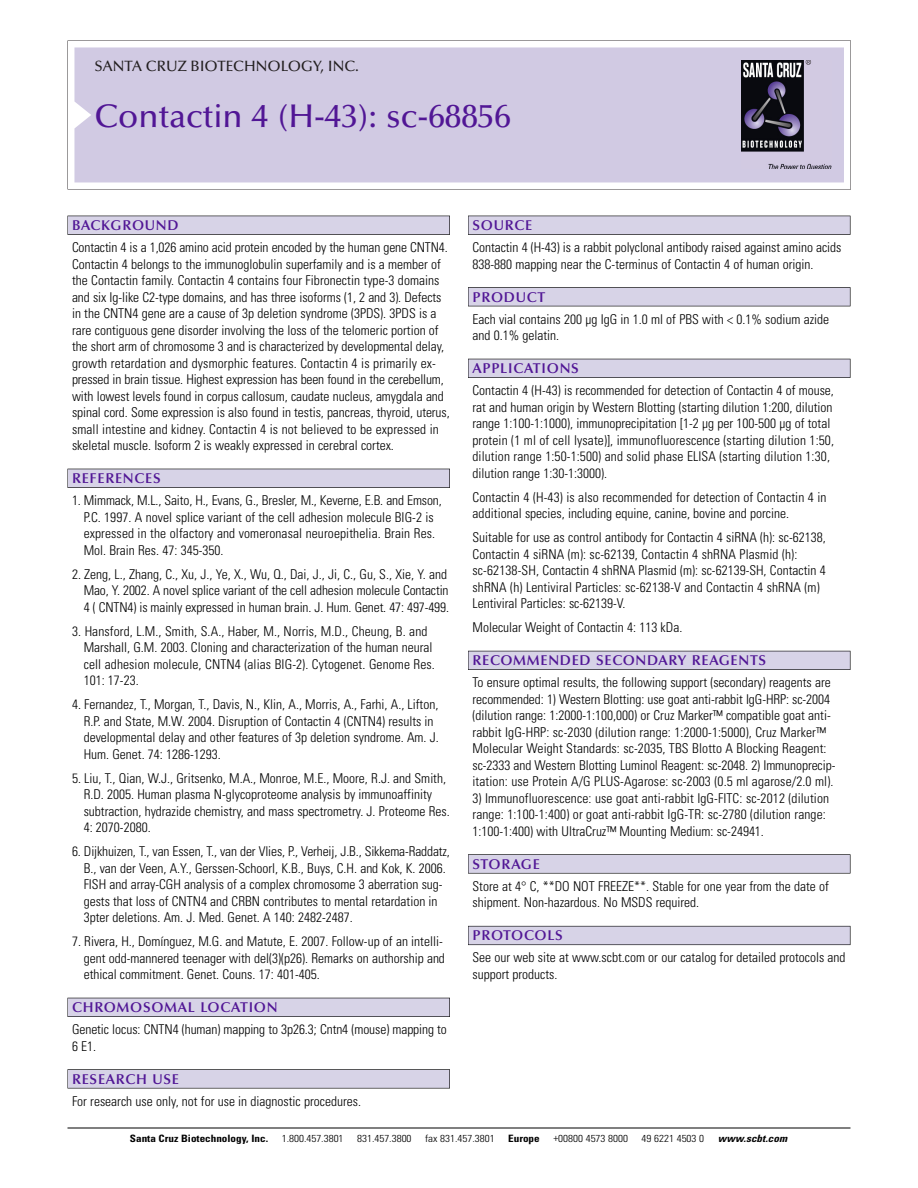
<style>
.page{position:relative;width:918px;height:1188px;background:#fff}
.page>*{position:absolute;margin:0;border:0;box-sizing:border-box;transform-origin:0 0}
.t1{font:500 33px "Optima";color:#511695}
.t2{font:500 15px "Optima";color:#231f20}
.t3{font:600 14.25px "Optima";letter-spacing:.05em;color:#511695}
.t4{font:300 condensed 13.5px/16.5px "Univers";color:#000}
.t5{font:300 condensed 10.2px "Univers";color:#000;scale:1.1 1}
.t6{font:700 condensed 10.2px "Univers";color:#000;scale:1.1 1}
.t7{font:italic 700 condensed 10.2px "Univers";letter-spacing:.005em;color:#000;scale:1.1 1}
</style>
<div class="page">
<svg style="left:68px;top:40px;width:783px;height:149px"></svg>
<div style="left:74px;top:47px;width:770px;height:135px;background:#d1cae3"></div>
<img style="left:741px;top:60px;width:90px;height:108px">
<div style="left:68px;top:216px;width:382px;height:19px;background:#525155"></div>
<div style="left:68px;top:216px;width:381px;height:18px;background:#d7d3e7"></div>
<div style="left:68px;top:469px;width:382px;height:19px;background:#515055"></div>
<div style="left:68px;top:469px;width:381px;height:18px;background:#d7d3e7"></div>
<div style="left:68px;top:998px;width:382px;height:19px;background:#525158"></div>
<div style="left:68px;top:998px;width:381px;height:18px;background:#d7d3e7"></div>
<div style="left:68px;top:1069px;width:382px;height:19px;background:#575759"></div>
<div style="left:68px;top:1070px;width:381px;height:18px;background:#d7d3e7"></div>
<div style="left:468px;top:216px;width:382px;height:19px;background:#525155"></div>
<div style="left:468px;top:216px;width:382px;height:18px;background:#d7d3e7"></div>
<div style="left:468px;top:287px;width:382px;height:19px;background:#525155"></div>
<div style="left:468px;top:288px;width:382px;height:18px;background:#d7d3e7"></div>
<div style="left:468px;top:359px;width:382px;height:19px;background:#525158"></div>
<div style="left:468px;top:359px;width:382px;height:18px;background:#d7d3e7"></div>
<div style="left:468px;top:651px;width:382px;height:19px;background:#54535a"></div>
<div style="left:468px;top:651px;width:382px;height:18px;background:#d7d3e7"></div>
<svg style="left:468px;top:854px;width:382px;height:20px"></svg>
<div style="left:468px;top:855px;width:382px;height:18px;background:#d7d3e7"></div>
<div style="left:468px;top:926px;width:382px;height:19px;background:#66646e"></div>
<div style="left:468px;top:926px;width:382px;height:18px;background:#d7d3e7"></div>
<hr style="left:68px;top:1128px;width:782px;height:1px;background:#000">
<p class="t2" style="left:94px;top:61px;width:266px">SANTA CRUZ BIOTECHNOLOGY, INC.</p>
<h1 class="t1" style="left:94px;top:103px;width:418px">Contactin 4 (H-43): sc-68856</h1>
<p class="t3" style="left:72px;top:219px;width:108px">BACKGROUND</p>
<p class="t4" style="left:72px;top:240px;width:379px">Contactin 4 is a 1,026 amino acid protein encoded by the human gene CNTN4.<br>Contactin 4 belongs to the immunoglobulin superfamily and is a member of the Contactin family. Contactin 4 contains four Fibronectin type-3 domains and six Ig-like C2-type domains, and has three isoforms (1, 2 and 3). Defects in the CNTN4 gene are a cause of 3p deletion syndrome (3PDS). 3PDS is a rare contiguous gene disorder involving the loss of the telomeric portion of the short arm of chromosome 3 and is characterized by developmental delay, growth retardation and dysmorphic features. Contactin 4 is primarily ex&shy;pressed in brain tissue. Highest expression has been found in the cerebellum, with lowest levels found in corpus callosum, caudate nucleus, amygdala and spinal cord. Some expression is also found in testis, pancreas, thyroid, uterus, small intestine and kidney. Contactin 4 is not believed to be expressed in skeletal muscle. Isoform 2 is weakly expressed in cerebral cortex.</p>
<p class="t3" style="left:72px;top:473px;width:90px">REFERENCES</p>
<p class="t4" style="left:84px;top:493px;width:360px;text-indent:-12px">1. Mimmack, M.L., Saito, H., Evans, G., Bresler, M., Keverne, E.B. and Emson, P.C. 1997. A novel splice variant of the cell adhesion molecule BIG-2 is expressed in the olfactory and vomeronasal neuroepithelia. Brain Res.<br>Mol. Brain Res. 47: 345-350.</p>
<p class="t4" style="left:84px;top:567px;width:367px;text-indent:-12px">2. Zeng, L., Zhang, C., Xu, J., Ye, X., Wu, Q., Dai, J., Ji, C., Gu, S., Xie, Y. and<br>Mao, Y. 2002. A novel splice variant of the cell adhesion molecule Contactin<br>4 ( CNTN4) is mainly expressed in human brain. J. Hum. Genet. 47: 497-499.</p>
<p class="t4" style="left:84px;top:624px;width:353px;text-indent:-12px">3. Hansford, L.M., Smith, S.A., Haber, M., Norris, M.D., Cheung, B. and Marshall, G.M. 2003. Cloning and characterization of the human neural cell adhesion molecule, CNTN4 (alias BIG-2). Cytogenet. Genome Res.<br>101: 17-23.</p>
<p class="t4" style="left:84px;top:697px;width:357px;text-indent:-12px">4. Fernandez, T., Morgan, T., Davis, N., Klin, A., Morris, A., Farhi, A., Lifton, R.P. and State, M.W. 2004. Disruption of Contactin 4 (CNTN4) results in developmental delay and other features of 3p deletion syndrome. Am. J.<br>Hum. Genet. 74: 1286-1293.</p>
<p class="t4" style="left:84px;top:771px;width:367px;text-indent:-12px">5. Liu, T., Qian, W.J., Gritsenko, M.A., Monroe, M.E., Moore, R.J. and Smith, R.D. 2005. Human plasma N-glycoproteome analysis by immunoaffinity subtraction, hydrazide chemistry, and mass spectrometry. J. Proteome Res.<br>4: 2070-2080.</p>
<p class="t4" style="left:84px;top:844px;width:368px;text-indent:-12px">6. Dijkhuizen, T., van Essen, T., van der Vlies, P., Verheij, J.B., Sikkema-Raddatz, B., van der Veen, A.Y., Gerssen-Schoorl, K.B., Buys, C.H. and Kok, K. 2006.<br>FISH and array-CGH analysis of a complex chromosome 3 aberration sug&shy;gests that loss of CNTN4 and CRBN contributes to mental retardation in 3pter deletions. Am. J. Med. Genet. A 140: 2482-2487.</p>
<p class="t4" style="left:84px;top:934px;width:363px;text-indent:-12px">7. Rivera, H., Domínguez, M.G. and Matute, E. 2007. Follow-up of an intelli&shy;gent odd-mannered teenager with del(3)(p26). Remarks on authorship and ethical commitment. Genet. Couns. 17: 401-405.</p>
<p class="t3" style="left:72px;top:1002px;width:207px">CHROMOSOMAL LOCATION</p>
<p class="t4" style="left:72px;top:1022px;width:376px">Genetic locus: CNTN4 (human) mapping to 3p26.3; Cntn4 (mouse) mapping to<br>6 E1.</p>
<p class="t3" style="left:72px;top:1073px;width:109px">RESEARCH USE</p>
<p class="t4" style="left:72px;top:1094px;width:290px">For research use only, not for use in diagnostic procedures.</p>
<p class="t3" style="left:473px;top:219px;width:61px">SOURCE</p>
<p class="t4" style="left:473px;top:240px;width:370px">Contactin 4 (H-43) is a rabbit polyclonal antibody raised against amino acids<br>838-880 mapping near the C-terminus of Contactin 4 of human origin.</p>
<p class="t3" style="left:473px;top:291px;width:74px">PRODUCT</p>
<p class="t4" style="left:473px;top:312px;width:358px">Each vial contains 200 µg IgG in 1.0 ml of PBS with &lt; 0.1% sodium azide and 0.1% gelatin.</p>
<p class="t3" style="left:473px;top:363px;width:108px">APPLICATIONS</p>
<p class="t4" style="left:473px;top:383px;width:363px">Contactin 4 (H-43) is recommended for detection of Contactin 4 of mouse, rat and human origin by Western Blotting (starting dilution 1:200, dilution range 1:100-1:1000), immunoprecipitation [1-2 µg per 100-500 µg of total protein (1 ml of cell lysate)], immunofluorescence (starting dilution 1:50, dilution range 1:50-1:500) and solid phase ELISA (starting dilution 1:30, dilution range 1:30-1:3000).</p>
<p class="t4" style="left:473px;top:490px;width:355px">Contactin 4 (H-43) is also recommended for detection of Contactin 4 in additional species, including equine, canine, bovine and porcine.</p>
<p class="t4" style="left:473px;top:530px;width:355px">Suitable for use as control antibody for Contactin 4 siRNA (h): sc-62138, Contactin 4 siRNA (m): sc-62139, Contactin 4 shRNA Plasmid (h): sc-62138-SH, Contactin 4 shRNA Plasmid (m): sc-62139-SH, Contactin 4 shRNA (h) Lentiviral Particles: sc-62138-V and Contactin 4 shRNA (m)<br>Lentiviral Particles: sc-62139-V.</p>
<p class="t4" style="left:473px;top:620px;width:211px">Molecular Weight of Contactin 4: 113 kDa.</p>
<p class="t3" style="left:473px;top:655px;width:295px">RECOMMENDED SECONDARY REAGENTS</p>
<p class="t4" style="left:473px;top:675px;width:364px">To ensure optimal results, the following support (secondary) reagents are recommended: 1) Western Blotting: use goat anti-rabbit IgG-HRP: sc-2004 (dilution range: 1:2000-1:100,000) or Cruz Marker™ compatible goat anti&shy;rabbit IgG-HRP: sc-2030 (dilution range: 1:2000-1:5000), Cruz Marker™ Molecular Weight Standards: sc-2035, TBS Blotto A Blocking Reagent: sc-2333 and Western Blotting Luminol Reagent: sc-2048. 2) Immunoprecip&shy;itation: use Protein A/G PLUS-Agarose: sc-2003 (0.5 ml agarose/2.0 ml).</p>
<p class="t4" style="left:473px;top:791px;width:358px">3) Immunofluorescence: use goat anti-rabbit IgG-FITC: sc-2012 (dilution range: 1:100-1:400) or goat anti-rabbit IgG-TR: sc-2780 (dilution range:<br>1:100-1:400) with UltraCruz™ Mounting Medium: sc-24941.</p>
<p class="t3" style="left:473px;top:858px;width:69px">STORAGE</p>
<p class="t4" style="left:473px;top:879px;width:358px">Store at 4° C, **DO NOT FREEZE**. Stable for one year from the date of shipment. Non-hazardous. No MSDS required.</p>
<p class="t3" style="left:473px;top:930px;width:92px">PROTOCOLS</p>
<p class="t4" style="left:473px;top:950px;width:375px">See our web site at www.scbt.com or our catalog for detailed protocols and support products.</p>
<p class="t6" style="left:130px;top:1135px;width:127px">Santa Cruz Biotechnology, Inc.</p>
<p class="t5" style="left:282px;top:1135px;width:58px">1.800.457.3801</p>
<p class="t5" style="left:357px;top:1135px;width:51px">831.457.3800</p>
<p class="t5" style="left:425px;top:1135px;width:65px">fax 831.457.3801</p>
<p class="t6" style="left:508px;top:1135px;width:30px">Europe</p>
<p class="t5" style="left:553px;top:1135px;width:69px">+00800 4573 8000</p>
<p class="t5" style="left:642px;top:1135px;width:58px">49 6221 4503 0</p>
<p class="t7" style="left:718px;top:1135px;width:64px">www.scbt.com</p>
</div>
